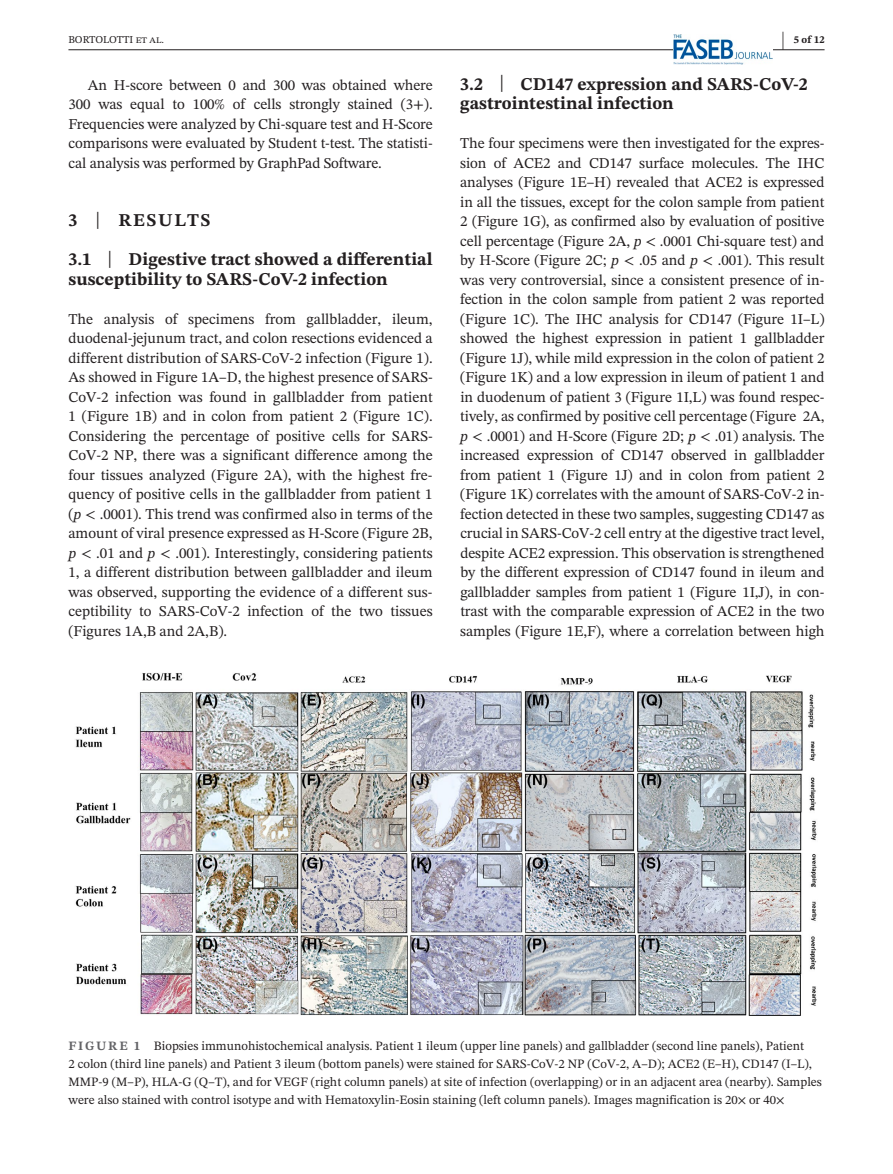
<style>
.page{position:relative;width:893px;height:1174px;background:#fff}
.page>*{position:absolute;margin:0;border:0;box-sizing:border-box;transform-origin:0 0}
.t1{font:700 21px "STIX Two Text";color:#231f20;scale:.42 1}
.t2{font:700 18px/39px "STIX Two Text";color:#231f20}
.t3{font:15px/19.5px "STIX Two Text";letter-spacing:-.005em;color:#231f20;text-align:justify}
.t4{font:12.75px/18px "STIX Two Text";color:#231f20}
.t5{font:10.5px "STIX Two Text";color:#231f20}
.t6{font:700 10.5px "STIX Two Text";color:#231f20}
.s1{font-weight:400;font-size:23.7px}
.s2{font-style:italic}
.s3{font-weight:700;color:#636366}
</style>
<div class="page">
<hr style="left:68px;top:49px;width:756px;height:1px;background:#231f20">
<img style="left:673px;top:35px;width:99px;height:30px">
<img style="left:75px;top:672px;width:742px;height:344px">
<h1 class="t1" style="left:782px;top:24px;width:8px">|</h1>
<p class="t5" style="left:68px;top:32px;width:97px">BORTOLOTTI et al.</p>
<p class="t6" style="left:794px;top:32px;width:32px">5 of 12</p>
<p class="t3" style="left:68px;top:75px;width:366px;text-indent:19px">An H-score between 0 and 300 was obtained where 300 was equal to 100% of cells strongly stained (3+).<br>Frequencies were analyzed by Chi-square test and H-Score comparisons were evaluated by Student t-test. The statisti&shy;cal analysis was performed by GraphPad Software.</p>
<p class="t2" style="left:460px;top:74px;width:349px;line-height:19.5px">3.2 <span class="s1">|</span> CD147 expression and SARS-CoV-2 gastrointestinal infection</p>
<p class="t3" style="left:460px;top:133px;width:366px">The four specimens were then investigated for the expres&shy;sion of ACE2 and CD147 surface molecules. The IHC analyses (Figure 1E–H) revealed that ACE2 is expressed in all the tissues, except for the colon sample from patient 2 (Figure 1G), as confirmed also by evaluation of positive cell percentage (Figure 2A, <span class="s2">p</span> &lt; .0001 Chi-square test) and by H-Score (Figure 2C; <span class="s2">p</span> &lt; .05 and <span class="s2">p</span> &lt; .001). This result was very controversial, since a consistent presence of in&shy;fection in the colon sample from patient 2 was reported (Figure 1C). The IHC analysis for CD147 (Figure 1I–L) showed the highest expression in patient 1 gallbladder (Figure 1J), while mild expression in the colon of patient 2 (Figure 1K) and a low expression in ileum of patient 1 and in duodenum of patient 3 (Figure 1I,L) was found respec&shy;tively, as confirmed by positive cell percentage (Figure 2A, <span class="s2">p</span> &lt; .0001) and H-Score (Figure 2D; <span class="s2">p</span> &lt; .01) analysis. The increased expression of CD147 observed in gallbladder from patient 1 (Figure 1J) and in colon from patient 2 (Figure 1K) correlates with the amount of SARS-CoV-2 in&shy;fection detected in these two samples, suggesting CD147 as crucial in SARS-CoV-2 cell entry at the digestive tract level, despite ACE2 expression. This observation is strengthened by the different expression of CD147 found in ileum and gallbladder samples from patient 1 (Figure 1I,J), in con&shy;trast with the comparable expression of ACE2 in the two samples (Figure 1E,F), where a correlation between high</p>
<p class="t2" style="left:68px;top:201px;width:366px">3 <span class="s1">|</span> RESULTS<br>3.1 <span class="s1">|</span> Digestive tract showed a differential</p>
<p class="t2" style="left:68px;top:260px;width:321px">susceptibility to SARS-CoV-2 infection</p>
<p class="t3" style="left:68px;top:309px;width:366px">The analysis of specimens from gallbladder, ileum, duodenal-jejunum tract, and colon resections evidenced a different distribution of SARS-CoV-2 infection (Figure 1).<br>As showed in Figure 1A–D, the highest presence of SARS-CoV-2 infection was found in gallbladder from patient 1 (Figure 1B) and in colon from patient 2 (Figure 1C).<br>Considering the percentage of positive cells for SARS-CoV-2 NP, there was a significant difference among the four tissues analyzed (Figure 2A), with the highest fre&shy;quency of positive cells in the gallbladder from patient 1 (<span class="s2">p</span> &lt; .0001). This trend was confirmed also in terms of the amount of viral presence expressed as H-Score (Figure 2B, <span class="s2">p</span> &lt; .01 and <span class="s2">p</span> &lt; .001). Interestingly, considering patients 1, a different distribution between gallbladder and ileum was observed, supporting the evidence of a different sus&shy;ceptibility to SARS-CoV-2 infection of the two tissues (Figures 1A,B and 2A,B).</p>
<p class="t4" style="left:68px;top:1036px;width:755px"><span class="s3">FIGURE 1</span> Biopsies immunohistochemical analysis. Patient 1 ileum (upper line panels) and gallbladder (second line panels), Patient<br>2 colon (third line panels) and Patient 3 ileum (bottom panels) were stained for SARS-CoV-2 NP (CoV-2, A–D); ACE2 (E–H), CD147 (I–L), MMP-9 (M–P), HLA-G (Q–T), and for VEGF (right column panels) at site of infection (overlapping) or in an adjacent area (nearby). Samples were also stained with control isotype and with Hematoxylin-Eosin staining (left column panels). Images magnification is 20× or 40×</p>
</div>
